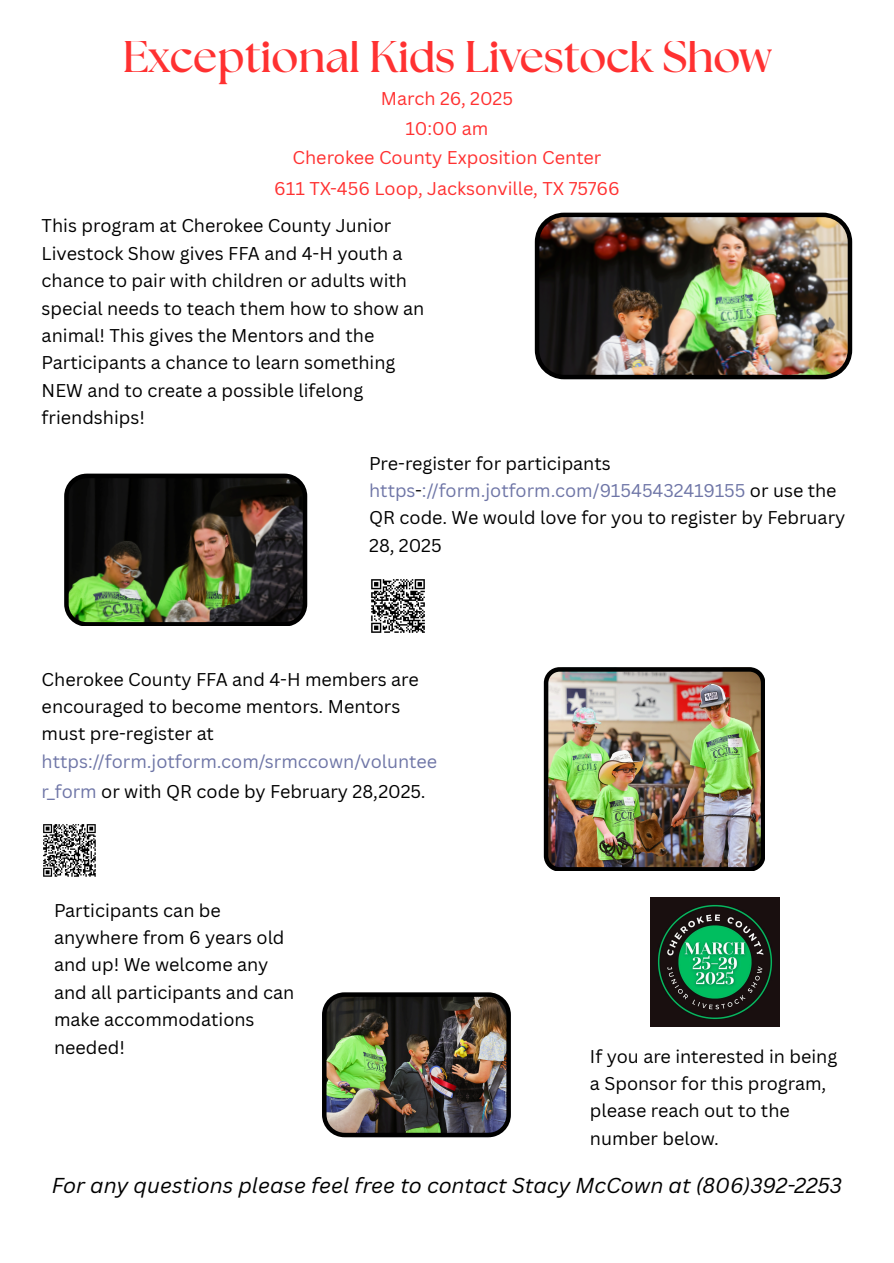
<style>
.page{position:relative;width:894px;height:1263px;background:#fff}
.page>*{position:absolute;margin:0;border:0;box-sizing:border-box;transform-origin:0 0}
.t1{font:700 45px "The Seasons";color:#ff3131}
.t2{font:italic 21px "Canva Sans";color:#000}
.t3{font:18px/27.5px "Canva Sans";color:#000}
.t4{font:18px "Canva Sans";color:#ff3131}
.s1{color:#6f76a7}
</style>
<div class="page">
<img style="left:534px;top:213px;width:318px;height:166px">
<img style="left:64px;top:474px;width:243px;height:152px">
<img style="left:371px;top:579px;width:54px;height:54px">
<img style="left:43px;top:824px;width:53px;height:53px">
<img style="left:543px;top:667px;width:221px;height:204px">
<img style="left:322px;top:992px;width:188px;height:145px">
<img style="left:650px;top:898px;width:128px;height:128px">
<h1 class="t1" style="left:122px;top:36px;width:650px">Exceptional Kids Livestock Show</h1>
<p class="t4" style="left:381px;top:85px;width:134px">March 26, 2025</p>
<p class="t4" style="left:405px;top:116px;width:84px">10:00 am</p>
<p class="t4" style="left:292px;top:145px;width:310px">Cherokee County Exposition Center</p>
<p class="t4" style="left:274px;top:175px;width:347px">611 TX-456 Loop, Jacksonville, TX 75766</p>
<p class="t3" style="left:42px;top:211px;width:384px">This program at Cherokee County Junior Livestock Show gives FFA and 4-H youth a chance to pair with children or adults with special needs to teach them how to show an animal! This gives the Mentors and the Participants a chance to learn something NEW and to create a possible lifelong friendships!</p>
<p class="t3" style="left:369px;top:450px;width:477px">Pre-register for participants <span class="s1">https</span>-<span class="s1">://form.jotform.com/91545432419155</span> or use the QR code. We would love for you to register by February 28, 2025</p>
<p class="t3" style="left:42px;top:665px;width:397px;line-height:27.9px">Cherokee County FFA and 4-H members are encouraged to become mentors. Mentors must pre-register at <span class="s1">https://form.jotform.com/srmccown/voluntee r_form</span> or with QR code by February 28,2025.</p>
<p class="t3" style="left:54px;top:896px;width:242px">Participants can be anywhere from 6 years old and up! We welcome any and all participants and can make accommodations needed!</p>
<p class="t3" style="left:590px;top:1042px;width:249px">If you are interested in being a Sponsor for this program, please reach out to the number below.</p>
<h2 class="t2" style="left:52px;top:1170px;width:791px">For any questions please feel free to contact Stacy McCown at (806)392-2253</h2>
</div>
